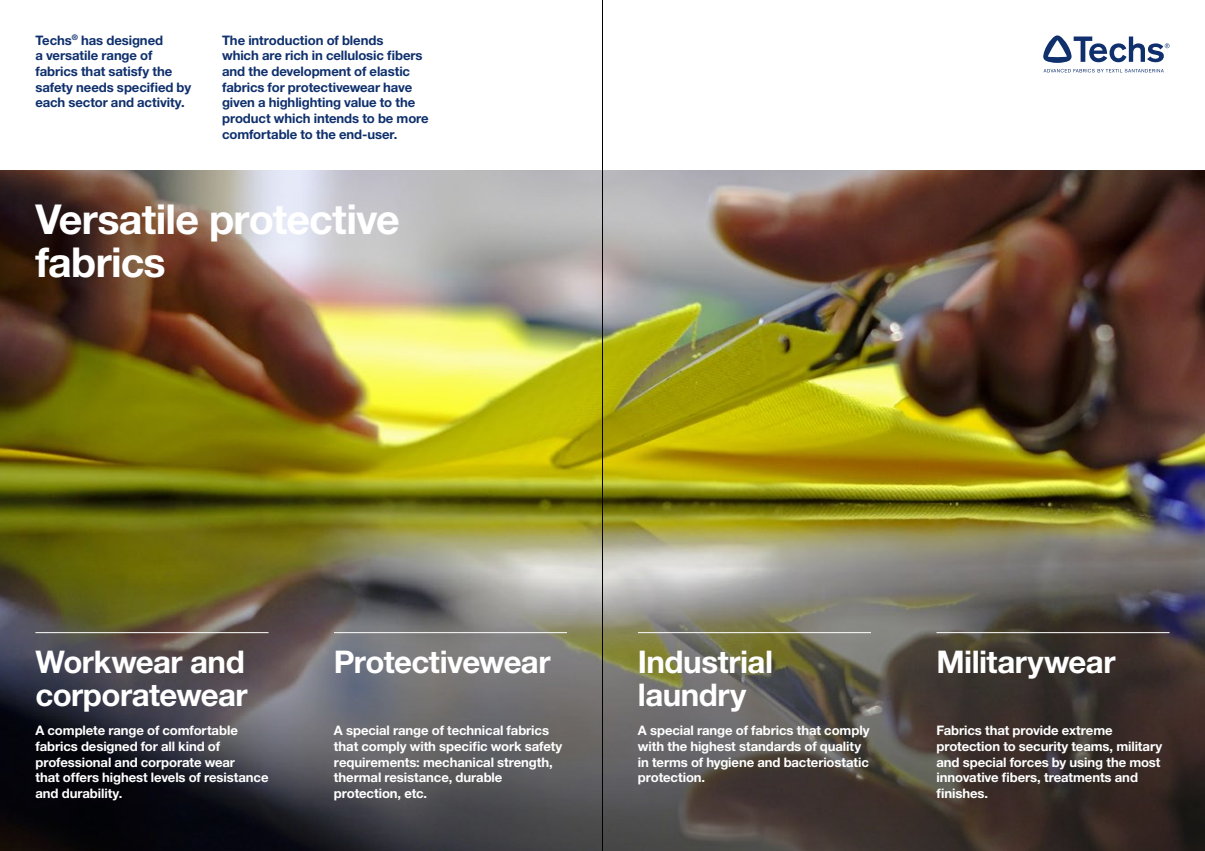
<style>
.page{position:relative;width:1205px;height:851px;background:#fff}
.page>*{position:absolute;margin:0;border:0;box-sizing:border-box;transform-origin:0 0}
.t1{font:700 41.25px/42.5px "Helvetica Neue LT Std";letter-spacing:-.02em;color:#fff}
.t2{font:700 31.25px/32.5px "Helvetica Neue LT Std";letter-spacing:-.02em;color:#fff}
.t3{font:700 13.12px/15.6px "Helvetica Neue LT Std";letter-spacing:-.005em;color:#fff}
.t4{font:700 13.12px/15.6px "Helvetica Neue LT Std";letter-spacing:-.005em;color:#0f306d}
</style>
<div class="page">
<img style="left:0;top:170px;width:1205px;height:321px">
<img style="left:0;top:491px;width:1205px;height:359px">
<hr style="left:35px;top:632px;width:233px;height:1px;background:#fff">
<hr style="left:334px;top:632px;width:233px;height:1px;background:#fff">
<hr style="left:638px;top:632px;width:233px;height:1px;background:#fff">
<hr style="left:936px;top:632px;width:233px;height:1px;background:#fff">
<svg style="left:1043px;top:35px;width:126px;height:37px"></svg>
<hr style="left:602px;top:0;width:1px;height:850px;background:#000">
<p class="t4" style="left:35px;top:32px;width:157px">Techs<sup>®</sup> has designed<br>a versatile range of fabrics that satisfy the safety needs specified by each sector and activity.</p>
<p class="t4" style="left:222px;top:32px;width:208px">The introduction of blends<br>which are rich in cellulosic fibers and the development of elastic fabrics for protectivewear have given a highlighting value to the product which intends to be more comfortable to the end-user.</p>
<h1 class="t1" style="left:35px;top:197px;width:366px">Versatile protective fabrics</h1>
<h2 class="t2" style="left:35px;top:645px;width:214px">Workwear and corporatewear</h2>
<p class="t3" style="left:35px;top:722px;width:235px">A complete range of comfortable fabrics designed for all kind of professional and corporate wear<br>that offers highest levels of resistance and durability.</p>
<h2 class="t2" style="left:334px;top:645px;width:218px">Protectivewear</h2>
<p class="t3" style="left:334px;top:722px;width:230px">A special range of technical fabrics that comply with specific work safety requirements: mechanical strength, thermal resistance, durable protection, etc.</p>
<h2 class="t2" style="left:638px;top:645px;width:137px">Industrial laundry</h2>
<p class="t3" style="left:638px;top:722px;width:233px">A special range of fabrics that comply with the highest standards of quality in terms of hygiene and bacteriostatic protection.</p>
<h2 class="t2" style="left:936px;top:645px;width:181px">Militarywear</h2>
<p class="t3" style="left:936px;top:722px;width:227px">Fabrics that provide extreme protection to security teams, military and special forces by using the most innovative fibers, treatments and finishes.</p>
</div>
